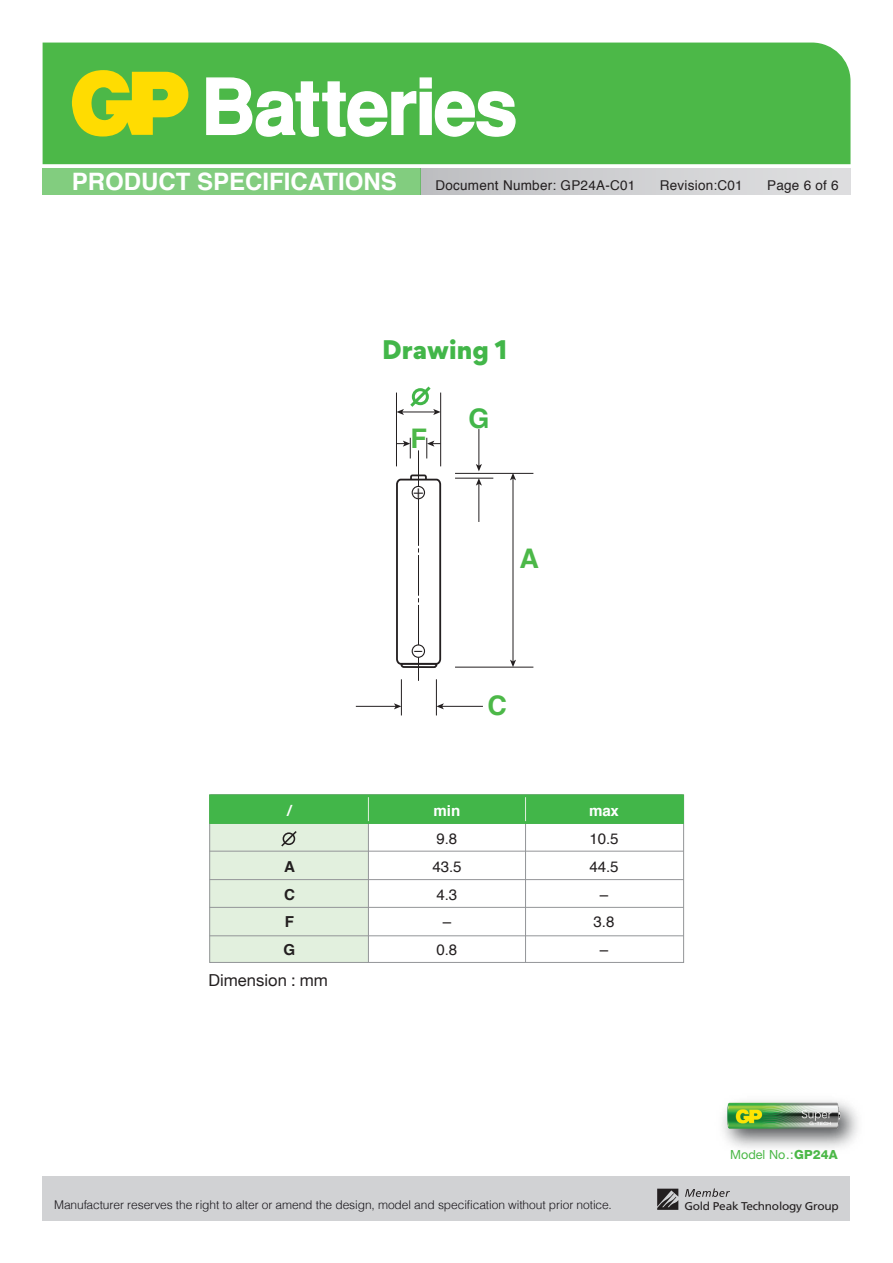
<style>
.page{position:relative;width:893px;height:1263px;background:#fff}
.page>*{position:absolute;margin:0;border:0;box-sizing:border-box;transform-origin:0 0}
.t1{font:700 27px "Helvetica";color:#4cb848}
.t2{font:700 27px "Helvetica";color:#42b649}
.t3{font:700 24px "Helvetica";color:#fff}
.t4{font:900 24px "Gordita";letter-spacing:.005em;color:#42b649}
.t5{font:18px "Myriad Pro";color:#231f20}
.t6{font:16.5px "Helvetica Neue";letter-spacing:.005em;color:#231f20}
.t7{font:15.15px/27.8px "Helvetica";color:#231f20;text-align:center}
.t8{font:700 15.15px "Helvetica";letter-spacing:-.01em;color:#fff}
.t9{font:700 15.15px/27.8px "Helvetica";color:#231f20;text-align:justify}
.t10{font:13.5px "Helvetica";letter-spacing:.02em;color:#231f20}
.t11{font:12.6px "Helvetica Neue LT Std";letter-spacing:.005em;color:#4cb848}
.t12{font:300 12px "Helvetica";letter-spacing:-.005em;color:#18151a}
.t13{font:11.25px "Frutiger LT Std";letter-spacing:-.02em;color:#231f20;scale:1.06 1}
.s1{font-weight:800}
</style>
<div class="page">
<div style="left:43px;top:1176px;width:807px;height:44px;background:#d1d2d4"></div>
<div style="left:209px;top:795px;width:159px;height:167px;background:#e2f0de"></div>
<hr style="left:368px;top:795px;width:1px;height:167px;background:#939598">
<hr style="left:525px;top:795px;width:1px;height:167px;background:#939598">
<hr style="left:209px;top:935px;width:475px;height:1px;background:#939598">
<hr style="left:209px;top:851px;width:475px;height:1px;background:#939598">
<hr style="left:209px;top:879px;width:475px;height:1px;background:#939598">
<hr style="left:209px;top:907px;width:475px;height:1px;background:#939598">
<div style="left:209px;top:794px;width:475px;height:30px;background:#42b649;border:1px solid #42b649"></div>
<svg style="left:368px;top:797px;width:1px;height:24px"></svg>
<svg style="left:525px;top:797px;width:1px;height:24px"></svg>
<svg style="left:281px;top:831px;width:16px;height:16px"></svg>
<div style="left:421px;top:168px;width:429px;height:26px;background:linear-gradient(to right,#bfc0c2,#e0e0e2)"></div>
<div style="left:43px;top:168px;width:378px;height:26px;background:#82cd7f"></div>
<div style="left:43px;top:43px;width:807px;height:121px;background:#4cb848"></div>
<svg style="left:205px;top:77px;width:311px;height:61px"></svg>
<svg style="left:72px;top:70px;width:116px;height:67px;background:#c3cf18"></svg>
<img style="left:847px;top:1104px;width:11px;height:40px">
<img style="left:722px;top:1100px;width:125px;height:48px">
<hr style="left:513px;top:478px;width:1px;height:184px;background:#231f20">
<svg style="left:510px;top:474px;width:6px;height:6px"></svg>
<svg style="left:510px;top:660px;width:6px;height:7px"></svg>
<hr style="left:478px;top:429px;width:1px;height:37px;background:#231f20">
<svg style="left:476px;top:464px;width:6px;height:7px"></svg>
<hr style="left:478px;top:483px;width:1px;height:39px;background:#231f20">
<svg style="left:476px;top:479px;width:6px;height:7px"></svg>
<hr style="left:455px;top:473px;width:78px;height:1px;background:#231f20">
<hr style="left:401px;top:679px;width:1px;height:36px;background:#231f20">
<hr style="left:436px;top:679px;width:1px;height:36px;background:#231f20">
<hr style="left:455px;top:478px;width:38px;height:1px;background:#231f20">
<hr style="left:455px;top:667px;width:78px;height:1px;background:#231f20">
<hr style="left:396px;top:393px;width:1px;height:73px;background:#231f20">
<hr style="left:440px;top:393px;width:1px;height:73px;background:#231f20">
<svg style="left:396px;top:438px;width:46px;height:243px"></svg>
<svg style="left:396px;top:386px;width:45px;height:29px"></svg>
<hr style="left:442px;top:706px;width:41px;height:1px;background:#231f20">
<svg style="left:436px;top:703px;width:8px;height:6px"></svg>
<hr style="left:356px;top:706px;width:40px;height:1px;background:#231f20">
<svg style="left:394px;top:703px;width:7px;height:6px"></svg>
<div style="left:412px;top:486px;width:12px;height:13px;background:#fff;border-radius:50%"></div>
<div style="left:412px;top:486px;width:13px;height:13px;border:1px solid #231f20;border-radius:50%"></div>
<div style="left:412px;top:645px;width:12px;height:12px;background:#fff;border-radius:50%"></div>
<div style="left:412px;top:644px;width:13px;height:14px;border:1px solid #231f20;border-radius:50%"></div>
<svg style="left:657px;top:1189px;width:21px;height:21px"></svg>
<svg style="left:685px;top:1188px;width:45px;height:9px"></svg>
<h2 class="t3" style="left:72px;top:162px;width:326px">PRODUCT SPECIFICATIONS</h2>
<p class="t10" style="left:435px;top:175px;width:201px">Document Number: GP24A-C01</p>
<p class="t10" style="left:660px;top:175px;width:85px">Revision:C01</p>
<p class="t10" style="left:767px;top:175px;width:73px">Page 6 of 6</p>
<h2 class="t4" style="left:382px;top:330px;width:126px">Drawing 1</h2>
<p class="t8" style="left:287px;top:799px;width:6px">/</p>
<p class="t9" style="left:284px;top:853px;width:13px">A C F G</p>
<h3 class="t6" style="left:208px;top:968px;width:121px">Dimension : mm</h3>
<h1 class="t1" style="left:411px;top:417px;width:18px">F</h1>
<h3 class="t5" style="left:413px;top:480px;width:12px">+</h3>
<h3 class="t5" style="left:414px;top:639px;width:10px">–</h3>
<h1 class="t2" style="left:468px;top:396px;width:23px">G</h1>
<h1 class="t1" style="left:520px;top:537px;width:21px">A</h1>
<h1 class="t1" style="left:487px;top:683px;width:21px">C</h1>
<p class="t8" style="left:434px;top:799px;width:28px">min</p>
<p class="t7" style="left:432px;top:825px;width:31px">9.8<br>43.5<br>4.3 –<br>0.8</p>
<p class="t8" style="left:589px;top:799px;width:32px">max</p>
<p class="t7" style="left:589px;top:825px;width:31px">10.5<br>44.5 –<br>3.8 –</p>
<p class="t12" style="left:54px;top:1195px;width:559px">Manufacturer reserves the right to alter or amend the design, model and specification without prior notice.</p>
<p class="t11" style="left:730px;top:1147px;width:109px">Model No.:<span class="s1">GP24A</span></p>
<p class="t13" style="left:684px;top:1199px;width:147px">Gold Peak Technology Group</p>
</div>
